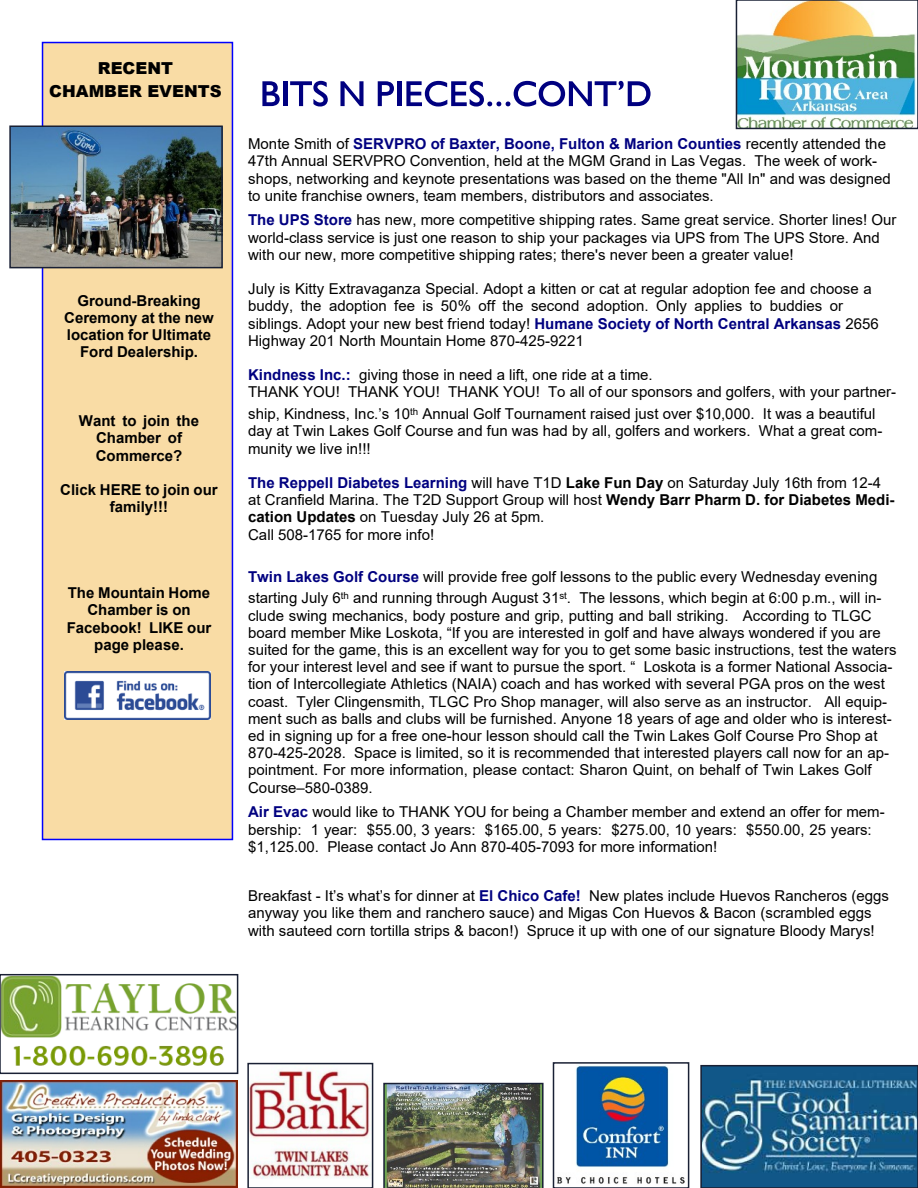
<style>
.page{position:relative;width:918px;height:1188px;background:#fff}
.page>*{position:absolute;margin:0;border:0;box-sizing:border-box;transform-origin:0 0}
.t1{font:900 16.5px/23.2px "Arial";color:#000;text-align:center}
.t2{font:15px/17.2px "Arial";color:#000}
.t3{font:700 15px/17.2px "Arial";color:#000;text-align:center}
.s1{font-weight:700;color:#000080}
.s2{font-weight:700}
</style>
<div class="page">
<div style="left:42px;top:42px;width:191px;height:798px;background:#f9dca5;border:2px solid #00f"></div>
<svg style="left:262px;top:81px;width:18px;height:25px"></svg>
<div style="left:283px;top:81px;width:5px;height:25px;background:#000080"></div>
<svg style="left:290px;top:81px;width:38px;height:26px"></svg>
<svg style="left:340px;top:81px;width:24px;height:25px"></svg>
<svg style="left:378px;top:81px;width:16px;height:25px"></svg>
<div style="left:397px;top:81px;width:5px;height:25px;background:#000080"></div>
<svg style="left:406px;top:81px;width:245px;height:26px"></svg>
<img style="left:739px;top:3px;width:176px;height:123px">
<div style="left:736px;top:0;width:182px;height:129px;border:2px solid #192034"></div>
<img style="left:0;top:1080px;width:238px;height:108px">
<img style="left:250px;top:1071px;width:120px;height:108px">
<div style="left:247px;top:1063px;width:126px;height:125px;border:2px solid #192034"></div>
<img style="left:383px;top:1083px;width:161px;height:105px">
<img style="left:557px;top:1065px;width:128px;height:119px">
<div style="left:553px;top:1062px;width:136px;height:126px;border:2px solid #192034"></div>
<img style="left:703px;top:1068px;width:212px;height:117px">
<div style="left:700px;top:1065px;width:218px;height:123px;border:2px solid #192034"></div>
<img style="left:3px;top:977px;width:232px;height:89px">
<div style="left:0;top:974px;width:238px;height:100px;border:2px solid #192034"></div>
<img style="left:12px;top:128px;width:208px;height:137px">
<div style="left:9px;top:125px;width:214px;height:143px;border:2px solid #192034"></div>
<img style="left:65px;top:671px;width:145px;height:48px">
<p class="t1" style="left:49px;top:58px;width:174px">RECENT<br>CHAMBER EVENTS</p>
<p class="t3" style="left:64px;top:293px;width:151px">Ground-Breaking<br>Ceremony at the new location for Ultimate<br>Ford Dealership.</p>
<p class="t3" style="left:79px;top:414px;width:122px">Want to join the<br>Chamber of<br>Commerce?</p>
<p class="t3" style="left:60px;top:483px;width:159px">Click HERE to join our family!!!</p>
<p class="t3" style="left:67px;top:586px;width:146px">The Mountain Home<br>Chamber is on<br>Facebook! LIKE our page please.</p>
<p class="t2" style="left:248px;top:137px;width:644px">Monte Smith of <span class="s1">SERVPRO of Baxter, Boone, Fulton &amp; Marion Counties</span> recently attended the 47th Annual SERVPRO Convention, held at the MGM Grand in Las Vegas. The week of work&shy;shops, networking and keynote presentations was based on the theme "All In" and was designed to unite franchise owners, team members, distributors and associates.</p>
<p class="t2" style="left:248px;top:213px;width:650px"><span class="s1">The UPS Store</span> has new, more competitive shipping rates. Same great service. Shorter lines! Our world-class service is just one reason to ship your packages via UPS from The UPS Store. And with our new, more competitive shipping rates; there's never been a greater value!</p>
<p class="t2" style="left:248px;top:282px;width:632px">July is Kitty Extravaganza Special. Adopt a kitten or cat at regular adoption fee and choose a buddy, the adoption fee is 50% off the second adoption. Only applies to buddies or siblings. Adopt your new best friend today! <span class="s1">Humane Society of North Central Arkansas</span> 2656<br>Highway 201 North Mountain Home 870-425-9221</p>
<p class="t2" style="left:248px;top:368px;width:650px"><span class="s1">Kindness Inc.:</span> giving those in need a lift, one ride at a time.<br>THANK YOU! THANK YOU! THANK YOU! To all of our sponsors and golfers, with your partner-</p>
<p class="t2" style="left:248px;top:407px;width:636px">ship, Kindness, Inc.’s 10<sup>th</sup> Annual Golf Tournament raised just over $10,000. It was a beautiful day at Twin Lakes Golf Course and fun was had by all, golfers and workers. What a great com&shy;munity we live in!!!</p>
<p class="t2" style="left:248px;top:476px;width:648px"><span class="s1">The Reppell Diabetes Learning</span> will have T1D <span class="s2">Lake Fun Day</span> on Saturday July 16th from 12-4 at Cranfield Marina. The T2D Support Group will host <span class="s2">Wendy Barr Pharm D. for Diabetes Medi&shy;cation Updates</span> on Tuesday July 26 at 5pm.<br>Call 508-1765 for more info!</p>
<p class="t2" style="left:248px;top:567px;width:635px;line-height:21.9px"><span class="s1">Twin Lakes Golf Course</span> will provide free golf lessons to the public every Wednesday evening starting July 6<sup>th</sup> and running through August 31<sup>st</sup>. The lessons, which begin at 6:00 p.m., will in-</p>
<p class="t2" style="left:248px;top:608px;width:650px">clude swing mechanics, body posture and grip, putting and ball striking. According to TLGC board member Mike Loskota, “If you are interested in golf and have always wondered if you are suited for the game, this is an excellent way for you to get some basic instructions, test the waters for your interest level and see if want to pursue the sport. “ Loskota is a former National Associa&shy;tion of Intercollegiate Athletics (NAIA) coach and has worked with several PGA pros on the west coast. Tyler Clingensmith, TLGC Pro Shop manager, will also serve as an instructor. All equip&shy;ment such as balls and clubs will be furnished. Anyone 18 years of age and older who is interest&shy;ed in signing up for a free one-hour lesson should call the Twin Lakes Golf Course Pro Shop at 870-425-2028. Space is limited, so it is recommended that interested players call now for an ap&shy;pointment. For more information, please contact: Sharon Quint, on behalf of Twin Lakes Golf Course–580-0389.</p>
<p class="t2" style="left:248px;top:805px;width:638px"><span class="s1">Air Evac</span> would like to THANK YOU for being a Chamber member and extend an offer for mem&shy;bership: 1 year: $55.00, 3 years: $165.00, 5 years: $275.00, 10 years: $550.00, 25 years: $1,125.00. Please contact Jo Ann 870-405-7093 for more information!</p>
<p class="t2" style="left:248px;top:889px;width:642px">Breakfast - It’s what’s for dinner at <span class="s1">El Chico Cafe!</span> New plates include Huevos Rancheros (eggs anyway you like them and ranchero sauce) and Migas Con Huevos &amp; Bacon (scrambled eggs with sauteed corn tortilla strips &amp; bacon!) Spruce it up with one of our signature Bloody Marys!</p>
</div>
